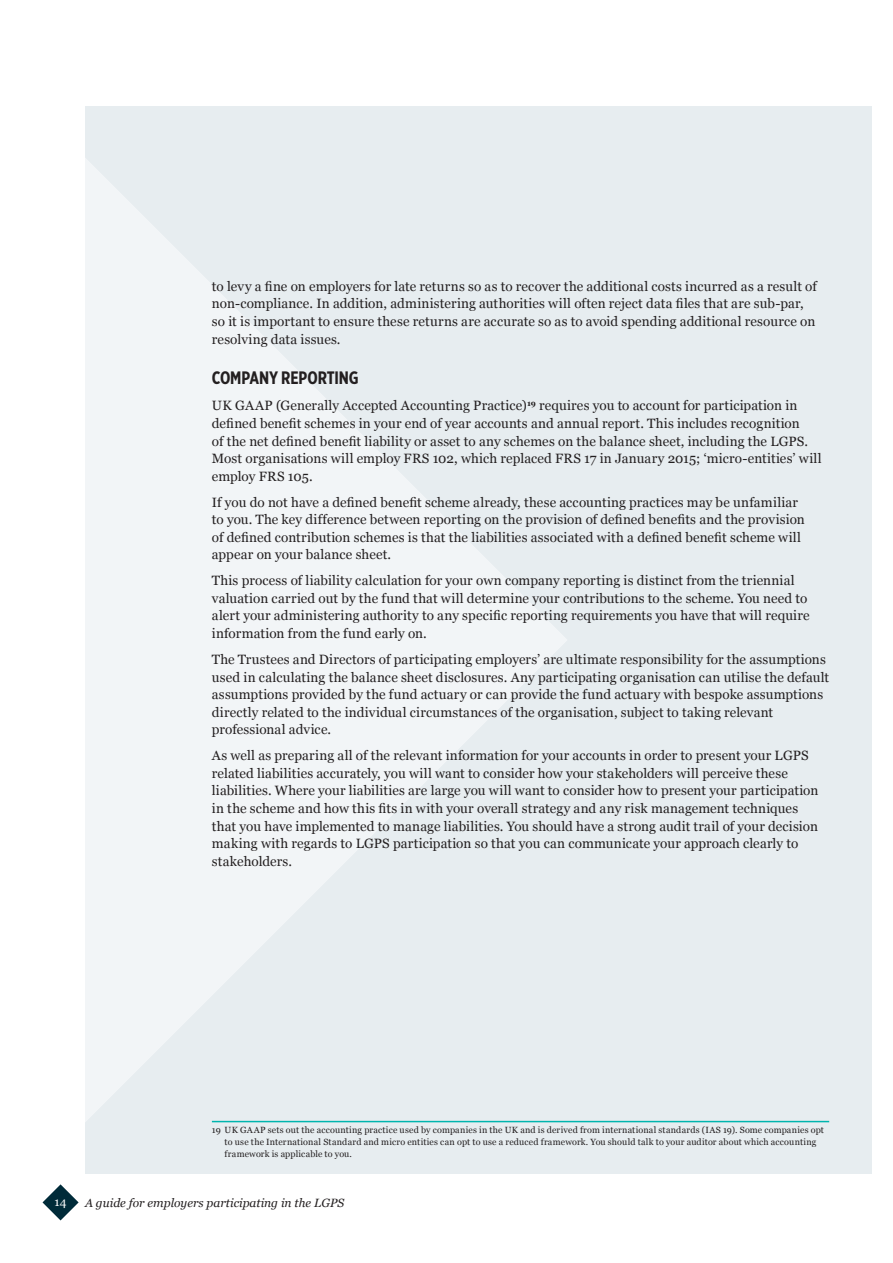
<style>
.page{position:relative;width:893px;height:1263px;background:#fff}
.page>*{position:absolute;margin:0;border:0;box-sizing:border-box;transform-origin:0 0}
.t1{font:700 18px "Gotham X Narrow";letter-spacing:-.005em;color:#231f20}
.t2{font:13.5px/17.5px "Georgia";letter-spacing:.01em;color:#231f20}
.t3{font:italic 12px "Georgia";color:#231f20}
.t4{font:12px "Georgia";color:#fff}
.t5{font:9px/11.7px "Georgia";letter-spacing:.02em;color:#231f20}
</style>
<div class="page">
<svg style="left:43px;top:1184px;width:36px;height:36px"></svg>
<div style="left:85px;top:106px;width:787px;height:1068px;background:#e7edf0"></div>
<svg style="left:85px;top:158px;width:483px;height:964px;fill:#f2f5f7"></svg>
<hr style="left:212px;top:1121px;width:617px;height:1px;background:#00b5ae">
<p class="t2" style="left:212px;top:277px;width:606px">to levy a fine on employers for late returns so as to recover the additional costs incurred as a result of non-compliance. In addition, administering authorities will often reject data files that are sub-par, so it is important to ensure these returns are accurate so as to avoid spending additional resource on resolving data issues.</p>
<h1 class="t1" style="left:212px;top:367px;width:148px">COMPANY REPORTING</h1>
<p class="t2" style="left:212px;top:397px;width:611px">UK GAAP (Generally Accepted Accounting Practice)<sup>19</sup> requires you to account for participation in defined benefit schemes in your end of year accounts and annual report. This includes recognition<br>of the net defined benefit liability or asset to any schemes on the balance sheet, including the LGPS.<br>Most organisations will employ FRS 102, which replaced FRS 17 in January 2015; ‘micro-entities’ will employ FRS 105.</p>
<p class="t2" style="left:212px;top:493px;width:594px">If you do not have a defined benefit scheme already, these accounting practices may be unfamiliar to you. The key difference between reporting on the provision of defined benefits and the provision of defined contribution schemes is that the liabilities associated with a defined benefit scheme will appear on your balance sheet.</p>
<p class="t2" style="left:212px;top:572px;width:599px">This process of liability calculation for your own company reporting is distinct from the triennial valuation carried out by the fund that will determine your contributions to the scheme. You need to alert your administering authority to any specific reporting requirements you have that will require information from the fund early on.</p>
<p class="t2" style="left:212px;top:651px;width:619px">The Trustees and Directors of participating employers’ are ultimate responsibility for the assumptions used in calculating the balance sheet disclosures. Any participating organisation can utilise the default assumptions provided by the fund actuary or can provide the fund actuary with bespoke assumptions directly related to the individual circumstances of the organisation, subject to taking relevant professional advice.</p>
<p class="t2" style="left:212px;top:747px;width:608px">As well as preparing all of the relevant information for your accounts in order to present your LGPS related liabilities accurately, you will want to consider how your stakeholders will perceive these liabilities. Where your liabilities are large you will want to consider how to present your participation in the scheme and how this fits in with your overall strategy and any risk management techniques that you have implemented to manage liabilities. You should have a strong audit trail of your decision making with regards to LGPS participation so that you can communicate your approach clearly to stakeholders.</p>
<p class="t5" style="left:225px;top:1124px;width:601px;text-indent:-13px">19 UK GAAP sets out the accounting practice used by companies in the UK and is derived from international standards (IAS 19). Some companies opt to use the International Standard and micro entities can opt to use a reduced framework. You should talk to your auditor about which accounting framework is applicable to you.</p>
<p class="t4" style="left:55px;top:1195px;width:13px">14</p>
<p class="t3" style="left:85px;top:1196px;width:261px">A guide for employers participating in the LGPS</p>
</div>
